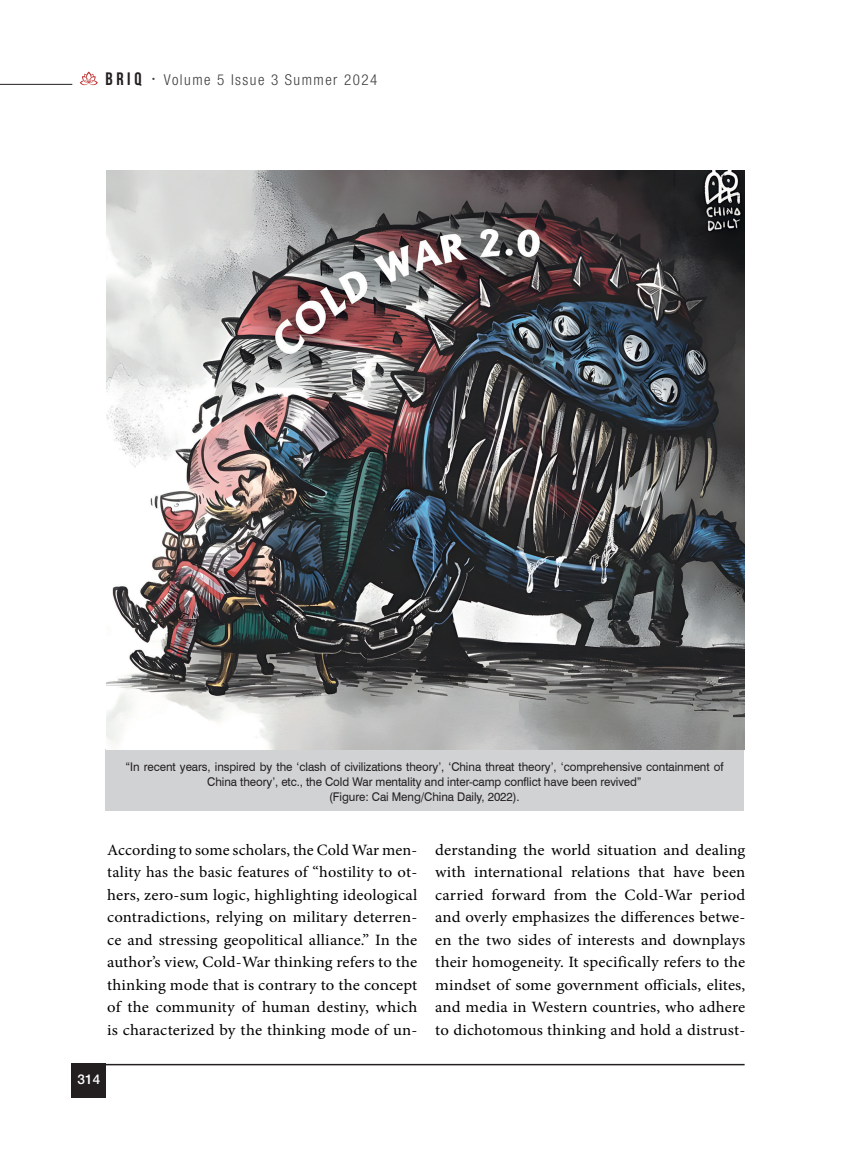
<style>
.page{position:relative;width:851px;height:1149px;background:#fff}
.page>*{position:absolute;margin:0;border:0;box-sizing:border-box;transform-origin:0 0}
.Mak_arabaslık_KIRMIZI_MT{font:15.75px/22.5px "Minion Pro";letter-spacing:.01em;color:#000001;text-align:justify}
.Mak_arabaslık_KIRMIZI_MT-2{font:15.75px/22.5px "Minion Pro";letter-spacing:.01em;color:#000001;text-align:justify;scale:1.06 1}
.t1{font:300 condensed 15px "Helvetica Neue LT Com";letter-spacing:.1em;color:#3e3e3f}
.t2{font:500 13.5px "Helvetica Neue LT Pro";color:#fff}
.FOTOĞRAF_ALTI_-_Yazı_swis{font:12px/15px "Swiss 721 BT";letter-spacing:-.005em;color:#231f20;text-align:center;scale:.96 1}
.s1{font-family:"Bebas Neue";font-weight:700;font-stretch:normal;font-size:18px;color:#231f20}
</style>
<div class="page">
<hr style="left:72px;top:1063px;width:672px;height:1px;background:#231f20">
<hr style="left:0;top:84px;width:72px;height:1px;background:#231f20">
<svg style="left:80px;top:71px;width:18px;height:14px"></svg>
<div style="left:72px;top:1063px;width:34px;height:34px;background:#231f20"></div>
<div style="left:105px;top:749px;width:638px;height:61px;background:#d1d2d4"></div>
<img style="left:106px;top:170px;width:638px;height:579px">
<p class="t1" style="left:105px;top:71px;width:273px"><span class="s1">BRIq</span> <sup>•</sup> Volume 5 Issue 3 Summer 2024</p>
<p class="FOTOĞRAF_ALTI_-_Yazı_swis" style="left:125px;top:758px;width:624px">“In recent years, inspired by the ‘clash of civilizations theory’, ‘China threat theory’, ‘comprehensive containment of<br>China theory’, etc., the Cold War mentality and inter-camp conflict have been revived”</p>
<p class="FOTOĞRAF_ALTI_-_Yazı_swis" style="left:329px;top:788px;width:200px">(Figure: Cai Meng/China Daily, 2022).</p>
<p class="Mak_arabaslık_KIRMIZI_MT" style="left:107px;top:838px;width:311px">According to some scholars, the Cold War men&shy;tality has the basic features of “hostility to ot&shy;hers, zero-sum logic, highlighting ideological contradictions, relying on military deterren&shy;ce and stressing geopolitical alliance.” In the author’s view, Cold-War thinking refers to the thinking mode that is contrary to the concept of the community of human destiny, which is characterized by the thinking mode of un-</p>
<p class="Mak_arabaslık_KIRMIZI_MT-2" style="left:435px;top:838px;width:294px">derstanding the world situation and dealing with international relations that have been carried forward from the Cold-War period and overly emphasizes the differences betwe&shy;en the two sides of interests and downplays their homogeneity. It specifically refers to the mindset of some government officials, elites, and media in Western countries, who adhere to dichotomous thinking and hold a distrust-</p>
<p class="t2" style="left:78px;top:1070px;width:24px">314</p>
</div>
